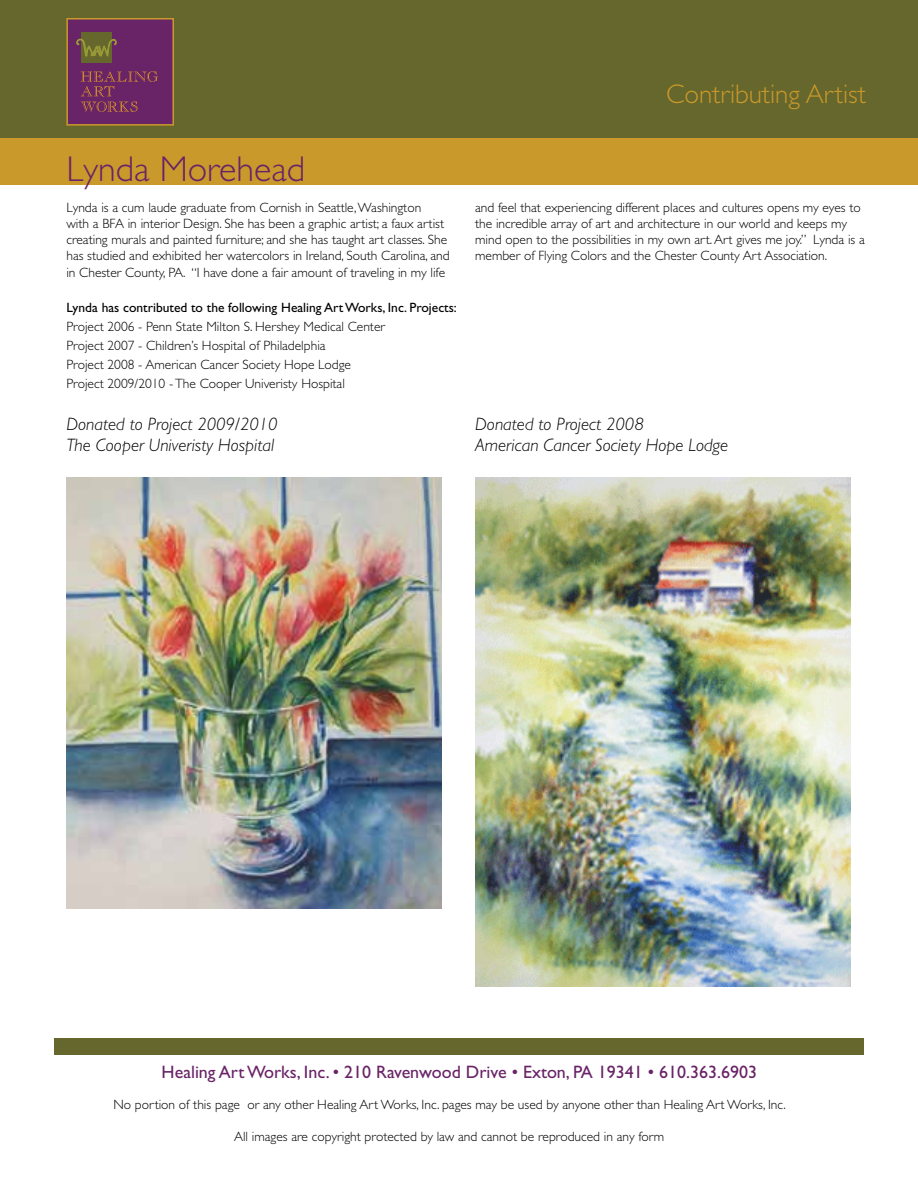
<style>
.page{position:relative;width:918px;height:1188px;background:#fff}
.page>*{position:absolute;margin:0;border:0;box-sizing:border-box;transform-origin:0 0}
.t1{font:300 36px "Gill Sans Std";color:#692367}
.t2{font:300 27px "Gill Sans Std";color:#ca992b}
.t3{font:italic 300 18px/21.6px "Gill Sans Std";color:#000}
.t4{font:18px "Gill Sans Std";color:#692367}
.t5{font:300 13.5px/16.2px "Gill Sans Std";color:#000}
.t6{font:13.5px "Gill Sans Std";color:#000}
</style>
<div class="page">
<div style="left:0;top:0;width:918px;height:138px;background:#66672c"></div>
<div style="left:67px;top:19px;width:106px;height:106px;background:#692467"></div>
<div style="left:81px;top:32px;width:31px;height:31px;background:#66672c"></div>
<svg style="left:76px;top:38px;width:41px;height:19px"></svg>
<svg style="left:81px;top:71px;width:77px;height:41px"></svg>
<div style="left:66px;top:18px;width:108px;height:108px;border:2px solid #ca992b"></div>
<div style="left:0;top:138px;width:918px;height:46px;background:#ca992b"></div>
<div style="left:54px;top:1038px;width:810px;height:16px;background:#66672c"></div>
<img style="left:66px;top:477px;width:375px;height:432px">
<img style="left:475px;top:477px;width:375px;height:510px">
<h1 class="t1" style="left:66px;top:148px;width:240px">Lynda Morehead</h1>
<h2 class="t2" style="left:666px;top:79px;width:201px">Contributing Artist</h2>
<p class="t5" style="left:66px;top:199px;width:385px">Lynda is a cum laude graduate from Cornish in Seattle, Washington<br>with a BFA in interior Design. She has been a graphic artist; a faux artist creating murals and painted furniture; and she has taught art classes. She has studied and exhibited her watercolors in Ireland, South Carolina, and in Chester County, PA. “I have done a fair amount of traveling in my life</p>
<p class="t5" style="left:475px;top:199px;width:391px">and feel that experiencing different places and cultures opens my eyes to the incredible array of art and architecture in our world and keeps my mind open to the possibilities in my own art. Art gives me joy.” Lynda is a member of Flying Colors and the Chester County Art Association.</p>
<p class="t6" style="left:66px;top:299px;width:392px">Lynda has contributed to the following Healing Art Works, Inc. Projects:</p>
<p class="t5" style="left:66px;top:317px;width:320px;line-height:19.2px">Project 2006 - Penn State Milton S. Hershey Medical Center Project 2007 - Children’s Hospital of Philadelphia<br>Project 2008 - American Cancer Society Hope Lodge Project 2009/2010 - The Cooper Univeristy Hospital</p>
<h3 class="t3" style="left:475px;top:413px;width:255px">Donated to Project 2008<br>American Cancer Society Hope Lodge</h3>
<h3 class="t3" style="left:66px;top:413px;width:213px">Donated to Project 2009/2010<br>The Cooper Univeristy Hospital</h3>
<h3 class="t4" style="left:162px;top:1061px;width:597px">Healing Art Works, Inc. • 210 Ravenwood Drive • Exton, PA 19341 • 610.363.6903</h3>
<p class="t5" style="left:113px;top:1097px;width:674px">No portion of this page or any other Healing Art Works, Inc. pages may be used by anyone other than Healing Art Works, Inc.</p>
<p class="t5" style="left:234px;top:1129px;width:431px">All images are copyright protected by law and cannot be reproduced in any form</p>
</div>
